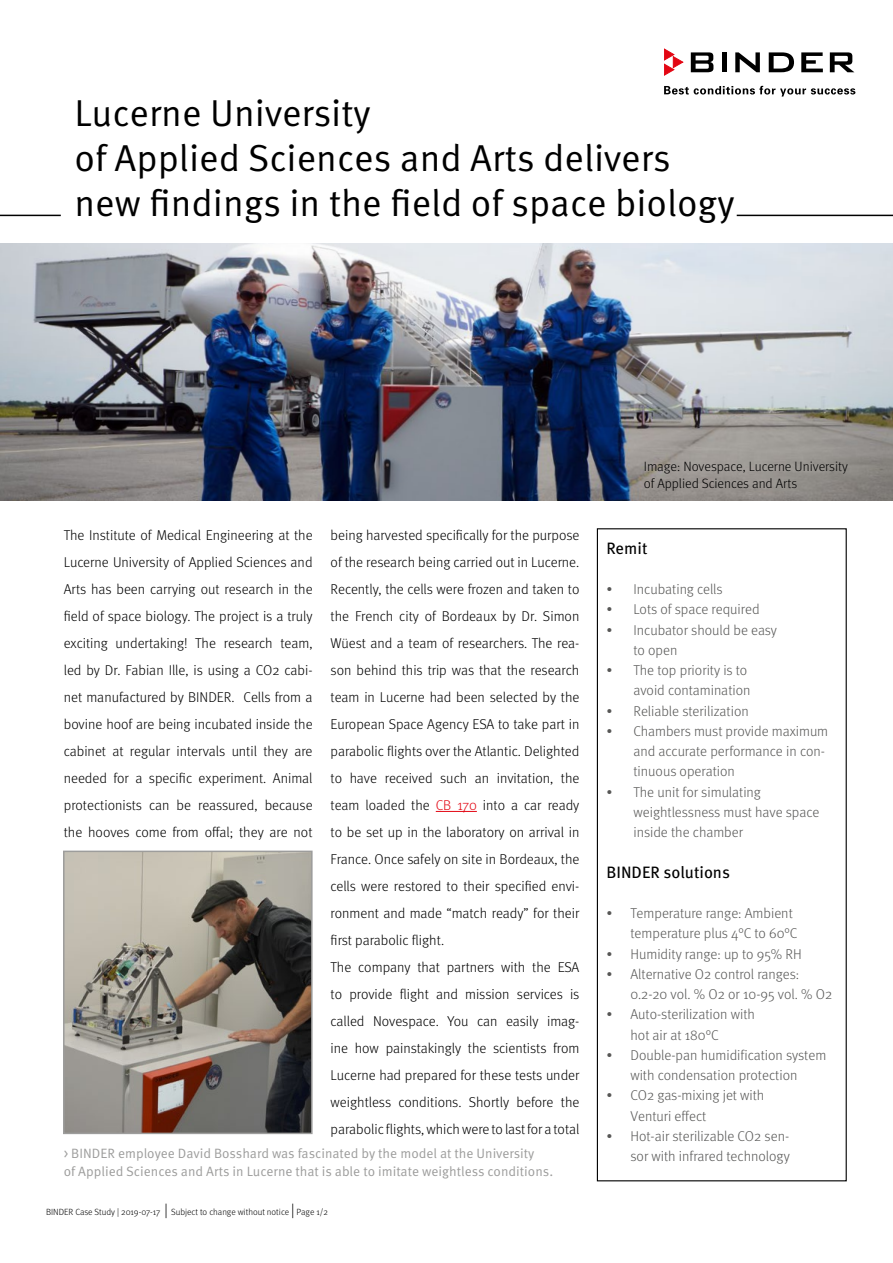
<style>
.page{position:relative;width:893px;height:1263px;background:#fff}
.page>*{position:absolute;margin:0;border:0;box-sizing:border-box;transform-origin:0 0}
.t1{font:37.5px/45px "Meta Pro Norm";color:#000}
.t2{font:16.5px "Meta Pro";color:#000}
.t3{font:300 14.25px/27px "Meta Pro";color:#000}
.t4{font:300 14.25px/20.2px "Meta Pro";color:#575756}
.t5{font:13.5px/18px "Meta Pro Norm";color:#9d9d9c}
.t6{font:300 13.5px/16.5px "Meta Pro";color:#000}
.t7{font:300 9px "Meta Pro";color:#000}
.s1{color:#e30613}
.s2{font-size:15px}
</style>
<div class="page">
<svg style="left:664px;top:86px;width:191px;height:11px"></svg>
<svg style="left:691px;top:52px;width:22px;height:20px"></svg>
<hr style="left:722px;top:52px;width:4px;height:20px;background:#000">
<svg style="left:735px;top:52px;width:25px;height:20px"></svg>
<svg style="left:769px;top:52px;width:25px;height:20px"></svg>
<svg style="left:801px;top:52px;width:22px;height:20px"></svg>
<svg style="left:830px;top:52px;width:24px;height:20px"></svg>
<svg style="left:664px;top:49px;width:19px;height:27px"></svg>
<img style="left:0;top:243px;width:893px;height:258px">
<hr style="left:436px;top:811px;width:41px;height:1px;background:#e30613">
<div style="left:597px;top:528px;width:250px;height:653px;border:1px solid #000"></div>
<hr style="left:0;top:215px;width:61px;height:1px;background:#000">
<hr style="left:737px;top:215px;width:156px;height:1px;background:#000">
<img style="left:66px;top:853px;width:244px;height:278px">
<div style="left:63px;top:850px;width:250px;height:284px;border:2px solid #9d9d9c"></div>
<h1 class="t1" style="left:74px;top:88px;width:662px">Lucerne University<br>of Applied Sciences and Arts delivers new findings in the field of space biology</h1>
<p class="t3" style="left:64px;top:521px;width:250px;text-align:justify">The Institute of Medical Engineering at the Lucerne University of Applied Sciences and Arts has been carrying out research in the field of space biology. The project is a truly exciting undertaking! The research team, led by Dr. Fabian Ille, is using a CO2 cabi&shy;net manufactured by BINDER. Cells from a bovine hoof are being incubated inside the cabinet at regular intervals until they are needed for a specific experiment. Animal protectionists can be reassured, because the hooves come from offal; they are not</p>
<p class="t3" style="left:331px;top:521px;width:250px">being harvested specifically for the purpose of the research being carried out in Lucerne.<br>Recently, the cells were frozen and taken to the French city of Bordeaux by Dr. Simon Wüest and a team of researchers. The rea&shy;son behind this trip was that the research team in Lucerne had been selected by the European Space Agency ESA to take part in parabolic flights over the Atlantic. Delighted to have received such an invitation, the team loaded the <span class="s1">CB 170</span> into a car ready to be set up in the laboratory on arrival in France. Once safely on site in Bordeaux, the cells were restored to their specified envi&shy;ronment and made “match ready” for their first parabolic flight.<br>The company that partners with the ESA to provide flight and mission services is called Novespace. You can easily imag&shy;ine how painstakingly the scientists from Lucerne had prepared for these tests under weightless conditions. Shortly before the parabolic flights, which were to last for a total</p>
<p class="t5" style="left:64px;top:1143px;width:491px">&gt; BINDER employee David Bosshard was fascinated by the model at the University<br>of Applied Sciences and Arts in Lucerne that is able to imitate weightless conditions.</p>
<p class="t7" style="left:46px;top:1205px;width:284px">BINDER Case Study | 2019-07-17 <span class="s2">|</span> Subject to change without notice <span class="s2">|</span> Page 1/2</p>
<p class="t6" style="left:644px;top:458px;width:206px">Image: Novespace, Lucerne University of Applied Sciences and Arts</p>
<p class="t2" style="left:606px;top:535px;width:42px">Remit</p>
<p class="t4" style="left:606px;top:578px;width:118px">• Incubating cells</p>
<p class="t4" style="left:606px;top:598px;width:155px">• Lots of space required</p>
<p class="t4" style="left:633px;top:619px;width:145px;text-indent:-27px">• Incubator should be easy to open</p>
<p class="t4" style="left:606px;top:659px;width:146px;text-align:right">• The top priority is to avoid contamination</p>
<p class="t4" style="left:606px;top:700px;width:144px">• Reliable sterilization</p>
<p class="t4" style="left:633px;top:720px;width:196px;text-indent:-27px">• Chambers must provide maximum and accurate performance in con&shy;tinuous operation</p>
<p class="t4" style="left:633px;top:781px;width:187px;text-indent:-27px">• The unit for simulating weightlessness must have space inside the chamber</p>
<p class="t2" style="left:606px;top:859px;width:125px">BINDER solutions</p>
<p class="t4" style="left:630px;top:902px;width:169px;text-indent:-24px">• Temperature range: Ambient temperature plus 4°C to 60°C</p>
<p class="t4" style="left:606px;top:943px;width:197px">• Humidity range: up to 95% RH</p>
<p class="t4" style="left:630px;top:963px;width:203px;text-indent:-24px">• Alternative O2 control ranges:<br>0.2-20 vol. % O2 or 10-95 vol. % O2</p>
<p class="t4" style="left:630px;top:1003px;width:126px;text-indent:-24px">• Auto-sterilization with hot air at 180°C</p>
<p class="t4" style="left:606px;top:1044px;width:221px;text-align:center">• Double-pan humidification system with condensation protection</p>
<p class="t4" style="left:630px;top:1084px;width:135px;text-indent:-24px">• CO2 gas-mixing jet with<br>Venturi effect</p>
<p class="t4" style="left:606px;top:1125px;width:185px;text-align:right">• Hot-air sterilizable CO2 sen&shy;sor with infrared technology</p>
</div>
